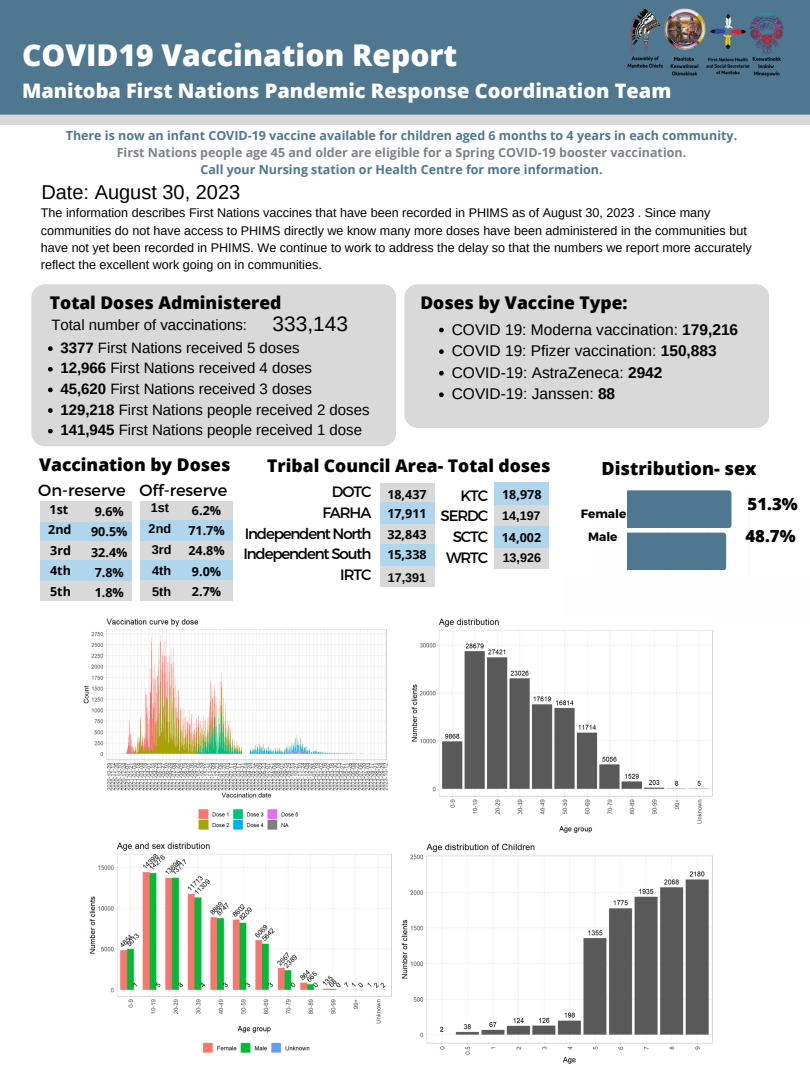
<style>
.page{position:relative;width:810px;height:1080px;background:#fff}
.page>*{position:absolute;margin:0;border:0;box-sizing:border-box;transform-origin:0 0}
.t1{font:800 30px "Open Sans";color:#fff}
.t2{font:20.88px "Arimo";color:#000}
.t3{font:800 20px "Open Sans";color:#fff}
.t4{font:20px "Arimo";color:#000}
.t5{font:800 18px "Open Sans";color:#000}
.t6{font:800 17.5px "Open Sans";color:#000}
.t7{font:800 16.81px "Open Sans";color:#000}
.t8{font:16.25px "Montserrat";color:#000}
.t9{font:15.5px "Arimo";color:#000}
.t10{font:15px "Arimo";color:#000}
.t11{font:15px "Montserrat";letter-spacing:-.075em;color:#000}
.t12{font:700 12.69px "Arimo";color:#000}
.t13{font:12.56px/17.4px "Arimo";color:#000}
.t14{font:700 12.5px "Open Sans";color:#4f778f}
.t15{font:700 12.5px "Open Sans";color:#000}
.t16{font:700 12.5px "Open Sans";color:#7d828a}
.t17{font:700 12.5px "Arimo";color:#000}
.t18{font:700 12.06px "Montserrat";color:#000}
.t19{font:5.69px "Open Sans";color:#000}
.s1{font-weight:700}
</style>
<div class="page">
<div style="left:0;top:0;width:810px;height:115px;background:#4f778f"></div>
<img style="left:628px;top:8px;width:156px;height:68px">
<div style="left:0;top:115px;width:810px;height:10px;background:#d9d9d9"></div>
<div style="left:31px;top:284px;width:365px;height:162px;background:#d9d9d9;border-radius:13px"></div>
<div style="left:404px;top:284px;width:365px;height:144px;background:#d9d9d9;border-radius:13px"></div>
<div style="left:40px;top:522px;width:92px;height:20px;background:#afd6ed"></div>
<div style="left:40px;top:501px;width:92px;height:21px;background:#d9d9d9"></div>
<div style="left:40px;top:542px;width:92px;height:18px;background:#d9d9d9"></div>
<div style="left:141px;top:520px;width:92px;height:22px;background:#afd6ed"></div>
<div style="left:141px;top:501px;width:92px;height:19px;background:#d9d9d9"></div>
<div style="left:141px;top:580px;width:92px;height:20px;background:#d9d9d9"></div>
<div style="left:141px;top:560px;width:92px;height:20px;background:#afd6ed"></div>
<div style="left:141px;top:541px;width:92px;height:19px;background:#d9d9d9"></div>
<div style="left:40px;top:580px;width:92px;height:20px;background:#d9d9d9"></div>
<div style="left:40px;top:560px;width:92px;height:20px;background:#afd6ed"></div>
<svg style="left:627px;top:490px;width:105px;height:80px;background:#5e8399"></svg>
<div style="left:380px;top:483px;width:55px;height:21px;background:#d9d9d9"></div>
<div style="left:380px;top:523px;width:55px;height:21px;background:#d9d9d9"></div>
<div style="left:380px;top:565px;width:55px;height:21px;background:#d9d9d9"></div>
<div style="left:494px;top:505px;width:55px;height:21px;background:#d9d9d9"></div>
<div style="left:494px;top:547px;width:55px;height:21px;background:#d9d9d9"></div>
<div style="left:380px;top:503px;width:55px;height:21px;background:#afd6ed"></div>
<div style="left:380px;top:544px;width:55px;height:21px;background:#afd6ed"></div>
<div style="left:494px;top:482px;width:55px;height:23px;background:#afd6ed"></div>
<div style="left:494px;top:526px;width:55px;height:21px;background:#afd6ed"></div>
<img style="left:83px;top:618px;width:305px;height:212px">
<img style="left:411px;top:618px;width:302px;height:215px">
<img style="left:89px;top:842px;width:303px;height:211px">
<img style="left:401px;top:843px;width:312px;height:221px">
<svg style="left:48px;top:346px;width:5px;height:5px"></svg>
<svg style="left:48px;top:367px;width:5px;height:5px"></svg>
<svg style="left:48px;top:388px;width:5px;height:4px"></svg>
<svg style="left:48px;top:408px;width:5px;height:5px"></svg>
<svg style="left:48px;top:429px;width:5px;height:4px"></svg>
<svg style="left:439px;top:328px;width:5px;height:4px"></svg>
<svg style="left:439px;top:349px;width:5px;height:5px"></svg>
<svg style="left:439px;top:371px;width:5px;height:5px"></svg>
<svg style="left:439px;top:392px;width:5px;height:5px"></svg>
<p class="t1" style="left:22px;top:34px;width:437px">COVID19 Vaccination Report</p>
<p class="t3" style="left:22px;top:76px;width:651px">Manitoba First Nations Pandemic Response Coordination Team</p>
<p class="t14" style="left:66px;top:126px;width:673px">There is now an infant COVID-19 vaccine available for children aged 6 months to 4 years in each community.</p>
<p class="t16" style="left:117px;top:144px;width:571px">First Nations people age 45 and older are eligible for a Spring COVID-19 booster vaccination.</p>
<p class="t14" style="left:200px;top:161px;width:404px">Call your Nursing station or Health Centre for more information.</p>
<p class="t4" style="left:41px;top:181px;width:200px">Date: August 30, 2023</p>
<p class="t13" style="left:41px;top:204px;width:712px">The information describes First Nations vaccines that have been recorded in PHIMS as of August 30, 2023 . Since many communities do not have access to PHIMS directly we know many more doses have been administered in the communities but have not yet been recorded in PHIMS. We continue to work to address the delay so that the numbers we report more accurately reflect the excellent work going on in communities.</p>
<p class="t6" style="left:50px;top:290px;width:233px">Total Doses Administered</p>
<p class="t2" style="left:273px;top:313px;width:77px">333,143</p>
<p class="t10" style="left:51px;top:316px;width:197px">Total number of vaccinations:</p>
<p class="t10" style="left:60px;top:339px;width:241px"><span class="s1">3377</span> First Nations received 5 doses</p>
<p class="t10" style="left:60px;top:360px;width:253px"><span class="s1">12,966</span> First Nations received 4 doses</p>
<p class="t10" style="left:60px;top:381px;width:253px"><span class="s1">45,620</span> First Nations received 3 doses</p>
<p class="t10" style="left:60px;top:401px;width:311px"><span class="s1">129,218</span> First Nations people received 2 doses</p>
<p class="t10" style="left:60px;top:422px;width:303px"><span class="s1">141,945</span> First Nations people received 1 dose</p>
<p class="t6" style="left:420px;top:290px;width:209px">Doses by Vaccine Type:</p>
<p class="t9" style="left:452px;top:321px;width:288px">COVID 19: Moderna vaccination: <span class="s1">179,216</span></p>
<p class="t9" style="left:452px;top:342px;width:266px">COVID 19: Pfizer vaccination: <span class="s1">150,883</span></p>
<p class="t9" style="left:452px;top:364px;width:212px">COVID-19: AstraZeneca: <span class="s1">2942</span></p>
<p class="t9" style="left:452px;top:385px;width:165px">COVID-19: Janssen: <span class="s1">88</span></p>
<p class="t6" style="left:39px;top:452px;width:193px">Vaccination by Doses</p>
<p class="t8" style="left:38px;top:479px;width:89px">On-reserve</p>
<p class="t15" style="left:95px;top:503px;width:31px">9.6%</p>
<p class="t15" style="left:91px;top:523px;width:38px">90.5%</p>
<p class="t15" style="left:91px;top:543px;width:38px">32.4%</p>
<p class="t15" style="left:95px;top:563px;width:31px">7.8%</p>
<p class="t15" style="left:95px;top:584px;width:31px">1.8%</p>
<p class="t8" style="left:139px;top:479px;width:89px">Off-reserve</p>
<p class="t12" style="left:151px;top:500px;width:20px">1st</p>
<p class="t12" style="left:149px;top:521px;width:24px">2nd</p>
<p class="t12" style="left:152px;top:542px;width:21px">3rd</p>
<p class="t12" style="left:152px;top:563px;width:21px">4th</p>
<p class="t12" style="left:152px;top:584px;width:21px">5th</p>
<p class="t15" style="left:50px;top:500px;width:20px">1st</p>
<p class="t15" style="left:48px;top:521px;width:25px">2nd</p>
<p class="t15" style="left:50px;top:542px;width:22px">3rd</p>
<p class="t15" style="left:50px;top:562px;width:22px">4th</p>
<p class="t15" style="left:50px;top:583px;width:22px">5th</p>
<p class="t15" style="left:192px;top:502px;width:31px">6.2%</p>
<p class="t15" style="left:188px;top:522px;width:38px">71.7%</p>
<p class="t15" style="left:188px;top:542px;width:38px">24.8%</p>
<p class="t15" style="left:192px;top:562px;width:31px">9.0%</p>
<p class="t15" style="left:192px;top:582px;width:31px">2.7%</p>
<p class="t6" style="left:267px;top:453px;width:285px">Tribal Council Area- Total doses</p>
<p class="t15" style="left:387px;top:486px;width:41px">18,437</p>
<p class="t15" style="left:387px;top:505px;width:41px">17,911</p>
<p class="t15" style="left:387px;top:526px;width:41px">32,843</p>
<p class="t15" style="left:387px;top:545px;width:41px">15,338</p>
<p class="t17" style="left:388px;top:571px;width:40px">17,391</p>
<p class="t11" style="left:332px;top:482px;width:41px">DOTC</p>
<p class="t11" style="left:322px;top:503px;width:50px">FARHA</p>
<p class="t11" style="left:245px;top:524px;width:128px">Independent North</p>
<p class="t11" style="left:243px;top:544px;width:130px">Independent South</p>
<p class="t11" style="left:340px;top:565px;width:33px">IRTC</p>
<p class="t15" style="left:502px;top:485px;width:41px">18,978</p>
<p class="t17" style="left:502px;top:508px;width:40px">14,197</p>
<p class="t15" style="left:502px;top:529px;width:41px">14,002</p>
<p class="t11" style="left:461px;top:486px;width:29px">KTC</p>
<p class="t11" style="left:441px;top:506px;width:49px">SERDC</p>
<p class="t11" style="left:453px;top:527px;width:37px">SCTC</p>
<p class="t11" style="left:446px;top:548px;width:44px">WRTC</p>
<p class="t17" style="left:503px;top:551px;width:40px">13,926</p>
<p class="t5" style="left:602px;top:456px;width:157px">Distribution- sex</p>
<p class="t18" style="left:581px;top:506px;width:47px">Female</p>
<p class="t18" style="left:588px;top:529px;width:31px">Male</p>
<p class="t7" style="left:748px;top:492px;width:52px">51.3%</p>
<p class="t7" style="left:745px;top:524px;width:52px">48.7%</p>
<p class="t19" style="left:604px;top:505px;width:21px">Female</p>
</div>
